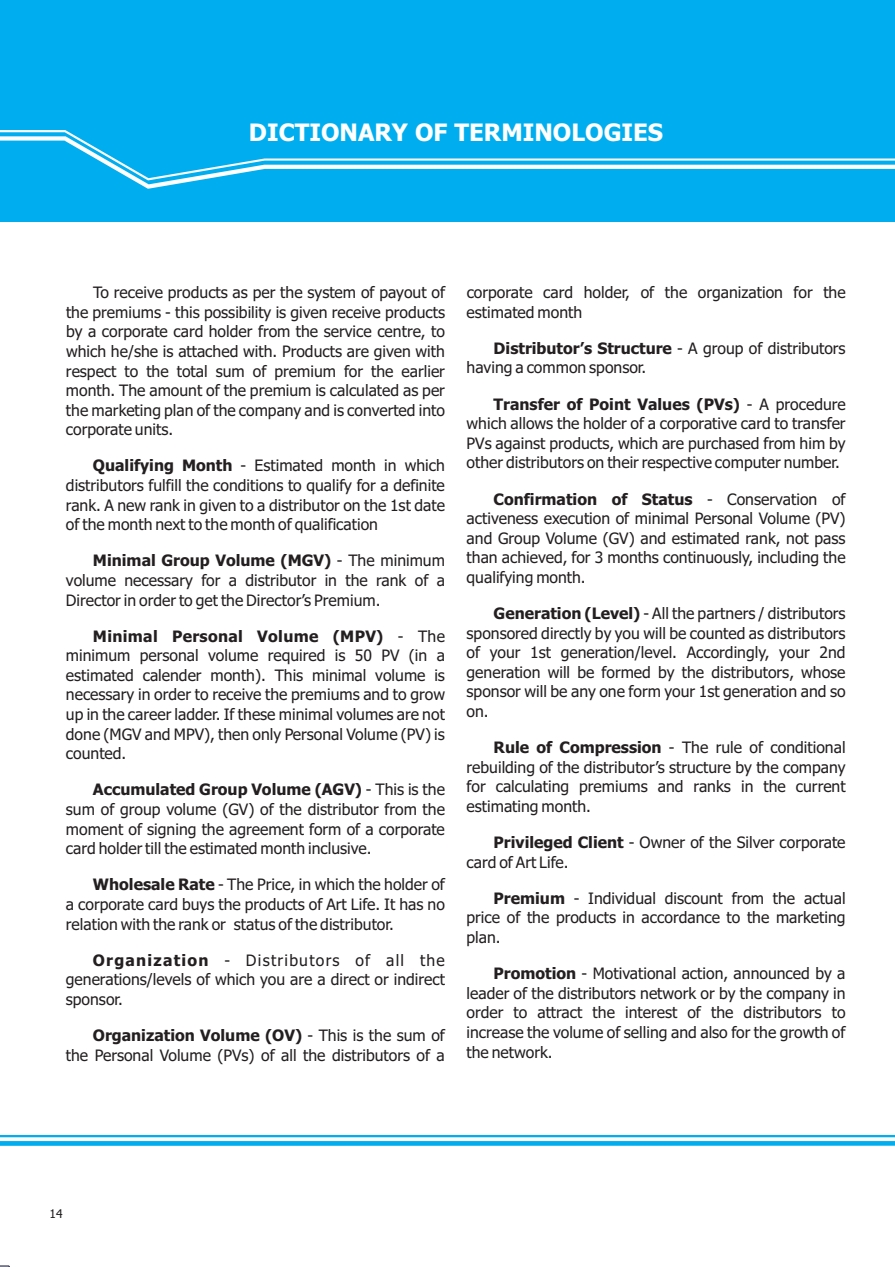
<style>
.page{position:relative;width:895px;height:1267px;background:#fff}
.page>*{position:absolute;margin:0;border:0;box-sizing:border-box;transform-origin:0 0}
.t1{font:700 24px "Tahoma";color:#fff}
.t2{font:15.75px/19.6px "Tahoma";color:#231f20}
.t3{font:700 15.75px "Tahoma";color:#231f20}
.t4{font:15.75px "Tahoma";letter-spacing:.08em;color:#231f20}
.t5{font:700 15.75px "Tahoma";letter-spacing:.02em;color:#231f20}
.t6{font:12px "Tahoma";color:#231f20}
.s1{font-weight:700}
.s2{font-weight:400}
</style>
<div class="page">
<svg style="left:0;top:1135px;width:895px;height:10px"></svg>
<div style="left:0;top:0;width:895px;height:222px;background:#00aeef"></div>
<svg style="left:0;top:130px;width:895px;height:59px"></svg>
<p class="t1" style="left:249px;top:123px;width:415px">DICTIONARY OF TERMINOLOGIES</p>
<p class="t2" style="left:93px;top:284px;width:353px">To receive products as per the system of payout of</p>
<p class="t2" style="left:466px;top:284px;width:380px">corporate card holder, of the organization for the</p>
<p class="t2" style="left:66px;top:303px;width:380px">the premiums - this possibility is given receive products</p>
<p class="t2" style="left:466px;top:303px;width:117px">estimated month</p>
<p class="t2" style="left:66px;top:323px;width:380px">by a corporate card holder from the service centre, to which he/she is attached with. Products are given with</p>
<p class="t2" style="left:466px;top:339px;width:380px;text-indent:27px"><span class="s1">Distributor’s Structure</span> - A group of distributors having a common sponsor.</p>
<p class="t2" style="left:66px;top:362px;width:380px">respect to the total sum of premium for the earlier month. The amount of the premium is calculated as per</p>
<p class="t3" style="left:493px;top:397px;width:354px">Transfer of Point Values (PVs) <span class="s2">- A procedure</span></p>
<p class="t2" style="left:66px;top:401px;width:380px">the marketing plan of the company and is converted into</p>
<p class="t2" style="left:466px;top:415px;width:380px">which allows the holder of a corporative card to transfer</p>
<p class="t2" style="left:66px;top:421px;width:109px">corporate units.</p>
<p class="t2" style="left:466px;top:434px;width:380px">PVs against products, which are purchased from him by</p>
<p class="t3" style="left:93px;top:459px;width:141px">Qualifying Month</p>
<p class="t2" style="left:466px;top:454px;width:375px">other distributors on their respective computer number.</p>
<p class="t2" style="left:66px;top:457px;width:380px;text-align:right">- Estimated month in which<br>distributors fulfill the conditions to qualify for a definite</p>
<p class="t3" style="left:493px;top:492px;width:353px">Confirmation of Status <span class="s2">- Conservation of</span></p>
<p class="t2" style="left:66px;top:496px;width:380px">rank. A new rank in given to a distributor on the 1st date</p>
<p class="t2" style="left:466px;top:510px;width:380px">activeness execution of minimal Personal Volume (PV)</p>
<p class="t2" style="left:66px;top:516px;width:313px">of the month next to the month of qualification</p>
<p class="t2" style="left:466px;top:529px;width:380px">and Group Volume (GV) and estimated rank, not pass</p>
<p class="t3" style="left:93px;top:554px;width:353px">Minimal Group Volume (MGV) <span class="s2">- The minimum</span></p>
<p class="t2" style="left:466px;top:549px;width:380px">than achieved, for 3 months continuously, including the</p>
<p class="t2" style="left:66px;top:571px;width:380px">volume necessary for a distributor in the rank of a</p>
<p class="t2" style="left:466px;top:568px;width:121px">qualifying month.</p>
<p class="t2" style="left:66px;top:591px;width:316px">Director in order to get the Director’s Premium.</p>
<p class="t2" style="left:493px;top:604px;width:353px"><span class="s1">Generation (Level)</span> - All the partners / distributors</p>
<p class="t5" style="left:93px;top:629px;width:292px">Minimal Personal Volume (MPV)</p>
<p class="t2" style="left:466px;top:624px;width:380px">sponsored directly by you will be counted as distributors</p>
<p class="t2" style="left:66px;top:627px;width:380px;text-align:right">- The<br>minimum personal volume required is 50 PV (in a</p>
<p class="t2" style="left:466px;top:644px;width:380px">of your 1st generation/level. Accordingly, your 2nd</p>
<p class="t2" style="left:66px;top:666px;width:380px">estimated calender month). This minimal volume is</p>
<p class="t2" style="left:466px;top:663px;width:380px">generation will be formed by the distributors, whose</p>
<p class="t2" style="left:66px;top:686px;width:380px">necessary in order to receive the premiums and to grow</p>
<p class="t2" style="left:466px;top:683px;width:380px">sponsor will be any one form your 1st generation and so</p>
<p class="t2" style="left:66px;top:705px;width:380px">up in the career ladder. If these minimal volumes are not</p>
<p class="t2" style="left:466px;top:702px;width:24px">on.</p>
<p class="t2" style="left:66px;top:725px;width:380px">done (MGV and MPV), then only Personal Volume (PV) is</p>
<p class="t2" style="left:493px;top:738px;width:353px"><span class="s1">Rule of Compression</span> - The rule of conditional</p>
<p class="t2" style="left:66px;top:745px;width:62px">counted.</p>
<p class="t2" style="left:466px;top:758px;width:380px">rebuilding of the distributor’s structure by the company</p>
<p class="t3" style="left:93px;top:783px;width:353px">Accumulated Group Volume (AGV) <span class="s2">- This is the</span></p>
<p class="t2" style="left:466px;top:778px;width:380px">for calculating premiums and ranks in the current</p>
<p class="t2" style="left:66px;top:800px;width:380px">sum of group volume (GV) of the distributor from the</p>
<p class="t2" style="left:466px;top:797px;width:126px">estimating month.</p>
<p class="t2" style="left:66px;top:820px;width:380px">moment of signing the agreement form of a corporate</p>
<p class="t2" style="left:493px;top:833px;width:353px"><span class="s1">Privileged Client</span> - Owner of the Silver corporate</p>
<p class="t2" style="left:66px;top:839px;width:307px">card holder till the estimated month inclusive.</p>
<p class="t2" style="left:466px;top:853px;width:104px">card of Art Life.</p>
<p class="t2" style="left:93px;top:875px;width:353px"><span class="s1">Wholesale Rate</span> - The Price, in which the holder of</p>
<p class="t2" style="left:66px;top:895px;width:380px">a corporate card buys the products of Art Life. It has no</p>
<p class="t2" style="left:66px;top:915px;width:329px">relation with the rank or status of the distributor.</p>
<p class="t4" style="left:93px;top:953px;width:353px"><span class="s1">Organization</span> - Distributors of all the</p>
<p class="t2" style="left:66px;top:970px;width:380px">generations/levels of which you are a direct or indirect</p>
<p class="t2" style="left:66px;top:990px;width:58px">sponsor.</p>
<p class="t2" style="left:493px;top:889px;width:353px"><span class="s1">Premium</span> - Individual discount from the actual</p>
<p class="t2" style="left:466px;top:909px;width:380px">price of the products in accordance to the marketing</p>
<p class="t2" style="left:466px;top:928px;width:36px">plan.</p>
<p class="t2" style="left:493px;top:964px;width:353px"><span class="s1">Promotion</span> - Motivational action, announced by a</p>
<p class="t2" style="left:466px;top:984px;width:380px">leader of the distributors network or by the company in</p>
<p class="t2" style="left:466px;top:1003px;width:380px">order to attract the interest of the distributors to</p>
<p class="t3" style="left:93px;top:1028px;width:353px">Organization Volume (OV) <span class="s2">- This is the sum of</span></p>
<p class="t2" style="left:466px;top:1023px;width:380px">increase the volume of selling and also for the growth of the network.</p>
<p class="t2" style="left:66px;top:1046px;width:380px">the Personal Volume (PVs) of all the distributors of a</p>
<p class="t6" style="left:50px;top:1208px;width:15px">14</p>
</div>
